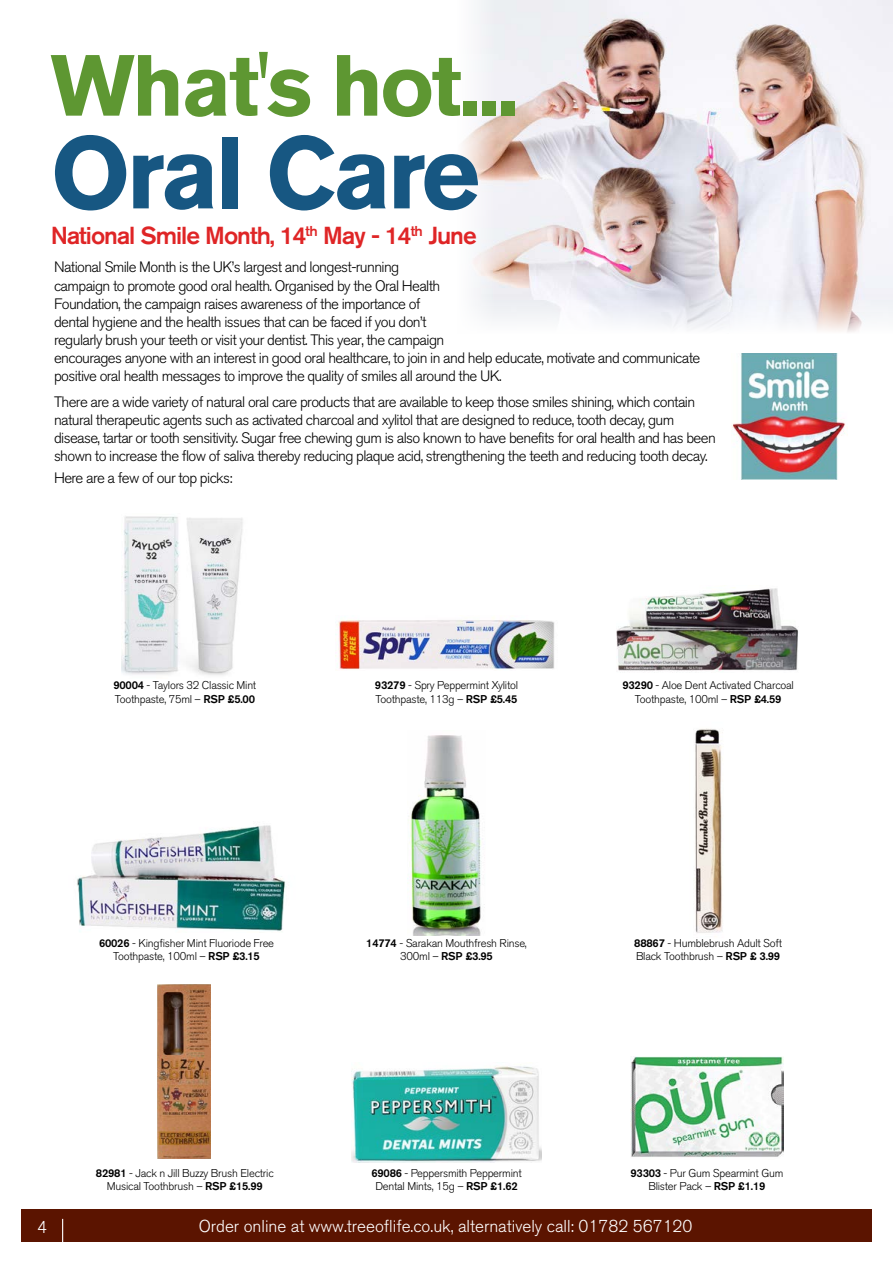
<style>
.page{position:relative;width:893px;height:1263px;background:#fff}
.page>*{position:absolute;margin:0;border:0;box-sizing:border-box;transform-origin:0 0}
.t1{font:700 100.8px "Akzidenz Grotesk BQ";letter-spacing:-.04em;color:#175782}
.t2{font:700 85.8px "Akzidenz Grotesk BQ";letter-spacing:-.03em;color:#5e9732}
.t3{font:500 24.45px "Akzidenz Grotesk BQ";letter-spacing:-.04em;color:#df2526}
.t4{font:300 17.1px "Akzidenz Grotesk BQ";color:#fff}
.t5{font:300 15px/18px "Akzidenz Grotesk BQ";letter-spacing:-.04em;color:#000}
.t6{font:300 11.25px/13.5px "Akzidenz Grotesk BQ";letter-spacing:-.02em;color:#000;text-align:center}
.s1{font-weight:500}
</style>
<div class="page">
<img style="left:507px;top:0;width:386px;height:283px">
<div style="left:21px;top:1209px;width:851px;height:33px;background:#5b1400"></div>
<hr style="left:62px;top:1219px;width:1px;height:44px;background:#fff">
<img style="left:694px;top:728px;width:29px;height:205px">
<svg style="left:507px;top:283px;width:386px;height:49px;fill:#f1f1f6"></svg>
<svg style="left:463px;top:0;width:44px;height:319px;fill:#f3f2f6"></svg>
<img style="left:408px;top:735px;width:73px;height:201px">
<img style="left:77px;top:825px;width:209px;height:106px">
<img style="left:617px;top:587px;width:181px;height:84px">
<img style="left:630px;top:1056px;width:154px;height:102px">
<img style="left:352px;top:1066px;width:189px;height:97px">
<img style="left:122px;top:516px;width:121px;height:159px">
<img style="left:158px;top:985px;width:53px;height:173px">
<img style="left:338px;top:618px;width:217px;height:52px">
<img style="left:732px;top:353px;width:116px;height:126px">
<h2 class="t2" style="left:51px;top:36px;width:469px">What's hot...</h2>
<h1 class="t1" style="left:51px;top:115px;width:431px">Oral Care</h1>
<h3 class="t3" style="left:51px;top:220px;width:428px">National Smile Month, 14<sup>th</sup> May - 14<sup>th</sup> June</h3>
<p class="t5" style="left:54px;top:259px;width:648px">National Smile Month is the UK’s largest and longest-running<br>campaign to promote good oral health. Organised by the Oral Health<br>Foundation, the campaign raises awareness of the importance of<br>dental hygiene and the health issues that can be faced if you don’t<br>regularly brush your teeth or visit your dentist. This year, the campaign<br>encourages anyone with an interest in good oral healthcare, to join in and help educate, motivate and communicate positive oral health messages to improve the quality of smiles all around the UK.</p>
<p class="t5" style="left:54px;top:393px;width:663px">There are a wide variety of natural oral care products that are available to keep those smiles shining, which contain natural therapeutic agents such as activated charcoal and xylitol that are designed to reduce, tooth decay, gum disease, tartar or tooth sensitivity. Sugar free chewing gum is also known to have benefits for oral health and has been shown to increase the flow of saliva thereby reducing plaque acid, strengthening the teeth and reducing tooth decay.</p>
<p class="t5" style="left:54px;top:469px;width:180px">Here are a few of our top picks:</p>
<p class="t6" style="left:113px;top:679px;width:144px;text-align:left"><span class="s1">90004</span> - Taylors 32 Classic Mint<br>Toothpaste, 75ml – <span class="s1">RSP £5.00</span></p>
<p class="t6" style="left:375px;top:679px;width:145px;text-align:left"><span class="s1">93279</span> - Spry Peppermint Xylitol<br>Toothpaste, 113g – <span class="s1">RSP £5.45</span></p>
<p class="t6" style="left:622px;top:679px;width:173px"><span class="s1">93290</span> - Aloe Dent Activated Charcoal<br>Toothpaste, 100ml – <span class="s1">RSP £4.59</span></p>
<p class="t6" style="left:99px;top:936px;width:177px"><span class="s1">60026</span> - Kingfisher Mint Fluoriode Free<br>Toothpaste, 100ml – <span class="s1">RSP £3.15</span></p>
<p class="t6" style="left:366px;top:936px;width:162px"><span class="s1">14774</span> - Sarakan Mouthfresh Rinse,<br>300ml – <span class="s1">RSP £3.95</span></p>
<p class="t6" style="left:634px;top:936px;width:149px;text-align:left"><span class="s1">88867</span> - Humblebrush Adult Soft<br>Black Toothbrush – <span class="s1">RSP £ 3.99</span></p>
<p class="t6" style="left:96px;top:1166px;width:179px"><span class="s1">82981</span> - Jack n Jill Buzzy Brush Electric<br>Musical Toothbrush – <span class="s1">RSP £15.99</span></p>
<p class="t6" style="left:371px;top:1166px;width:152px"><span class="s1">69086</span> - Peppersmith Peppermint<br>Dental Mints, 15g – <span class="s1">RSP £1.62</span></p>
<p class="t6" style="left:630px;top:1166px;width:154px"><span class="s1">93303</span> - Pur Gum Spearmint Gum<br>Blister Pack – <span class="s1">RSP £1.19</span></p>
<p class="t4" style="left:37px;top:1217px;width:11px">4</p>
<p class="t4" style="left:199px;top:1216px;width:495px">Order online at www.treeoflife.co.uk, alternatively call: 01782 567120</p>
</div>
